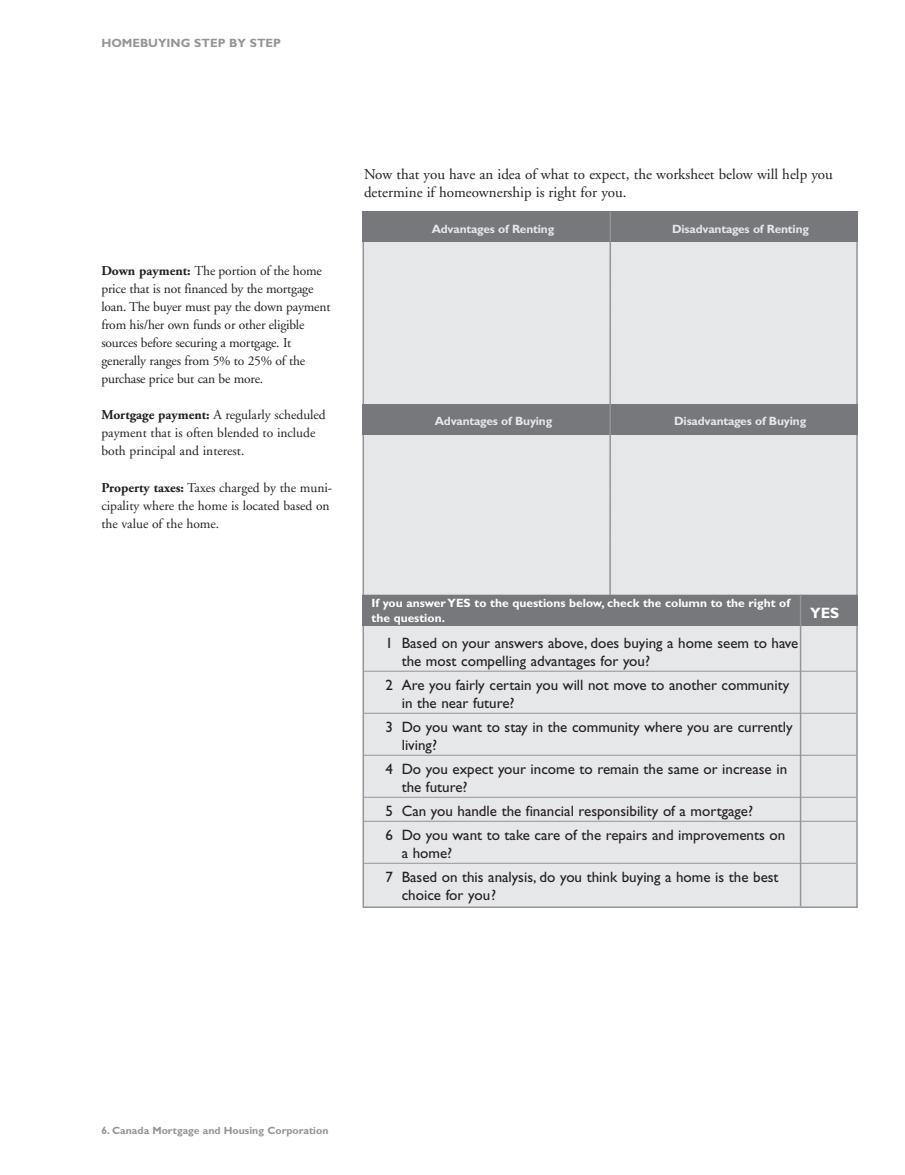
<style>
.page{position:relative;width:905px;height:1175px;background:#fff}
.page>*{position:absolute;margin:0;border:0;box-sizing:border-box;transform-origin:0 0}
.t1{font:15px/18px "Gill Sans";color:#231f20}
.t2{font:15px/18px "Adobe Garamond";color:#231f20}
.t3{font:700 15px "Gill Sans";color:#fff}
.t4{font:13.5px/18px "Adobe Garamond";letter-spacing:-.015em;color:#231f20}
.t5{font:700 12px "Gill Sans";letter-spacing:-.015em;color:#e6e7e9}
.t6{font:700 12px/15px "Gill Sans";color:#fff}
.t7{font:700 12px "Gill Sans";color:#939598}
.t8{font:700 10.5px "Gill Sans";color:#939598}
.s1{font-weight:700}
</style>
<div class="page">
<div style="left:363px;top:214px;width:494px;height:193px;background:#e6e7e9"></div>
<div style="left:362px;top:212px;width:495px;height:30px;background:#76787b"></div>
<div style="left:363px;top:405px;width:494px;height:190px;background:#e6e7e9"></div>
<div style="left:362px;top:405px;width:495px;height:191px;border:2px solid #939598"></div>
<div style="left:362px;top:404px;width:495px;height:30px;background:#76787b"></div>
<hr style="left:609px;top:212px;width:2px;height:384px;background:#939598">
<div style="left:363px;top:596px;width:494px;height:311px;background:#e6e7e9"></div>
<div style="left:362px;top:596px;width:495px;height:312px;border:2px solid #939598"></div>
<hr style="left:364px;top:671px;width:492px;height:1px;background:#939598">
<hr style="left:364px;top:713px;width:492px;height:1px;background:#939598">
<hr style="left:364px;top:755px;width:492px;height:1px;background:#939598">
<hr style="left:364px;top:797px;width:492px;height:1px;background:#939598">
<hr style="left:364px;top:821px;width:492px;height:1px;background:#939598">
<hr style="left:364px;top:863px;width:492px;height:1px;background:#939598">
<div style="left:362px;top:596px;width:495px;height:30px;background:#76787b"></div>
<hr style="left:799px;top:594px;width:2px;height:312px;background:#939598">
<p class="t7" style="left:101px;top:39px;width:181px">HOMEBUYING STEP BY STEP</p>
<p class="t4" style="left:101px;top:263px;width:230px"><span class="s1">Down payment:</span> The portion of the home price that is not financed by the mortgage loan. The buyer must pay the down payment from his/her own funds or other eligible sources before securing a mortgage. It generally ranges from 5% to 25% of the purchase price but can be more.</p>
<p class="t4" style="left:101px;top:407px;width:226px"><span class="s1">Mortgage payment:</span> A regularly scheduled payment that is often blended to include both principal and interest.</p>
<p class="t4" style="left:101px;top:479px;width:232px"><span class="s1">Property taxes:</span> Taxes charged by the muni&shy;cipality where the home is located based on the value of the home.</p>
<p class="t2" style="left:364px;top:167px;width:470px">Now that you have an idea of what to expect, the worksheet below will help you determine if homeownership is right for you.</p>
<p class="t5" style="left:431px;top:225px;width:124px">Advantages of Renting</p>
<p class="t5" style="left:672px;top:225px;width:138px">Disadvantages of Renting</p>
<p class="t5" style="left:434px;top:417px;width:119px">Advantages of Buying</p>
<p class="t5" style="left:674px;top:417px;width:133px">Disadvantages of Buying</p>
<p class="t6" style="left:371px;top:596px;width:420px">If you answer YES to the questions below, check the column to the right of the question.</p>
<p class="t3" style="left:810px;top:607px;width:31px">YES</p>
<p class="t1" style="left:402px;top:635px;width:398px;text-indent:-16px">1 Based on your answers above, does buying a home seem to have the most compelling advantages for you?</p>
<p class="t1" style="left:402px;top:677px;width:389px;text-indent:-16px">2 Are you fairly certain you will not move to another community in the near future?</p>
<p class="t1" style="left:402px;top:719px;width:392px;text-indent:-16px">3 Do you want to stay in the community where you are currently living?</p>
<p class="t1" style="left:402px;top:761px;width:387px;text-indent:-16px">4 Do you expect your income to remain the same or increase in the future?</p>
<p class="t1" style="left:385px;top:800px;width:401px;line-height:24px">5 Can you handle the financial responsibility of a mortgage?<br>6 Do you want to take care of the repairs and improvements on</p>
<p class="t1" style="left:385px;top:842px;width:394px;line-height:24px;text-indent:16px">a home?<br>7 Based on this analysis, do you think buying a home is the best</p>
<p class="t1" style="left:402px;top:887px;width:96px">choice for you?</p>
<p class="t8" style="left:101px;top:1127px;width:229px">6. Canada Mortgage and Housing Corporation</p>
</div>
